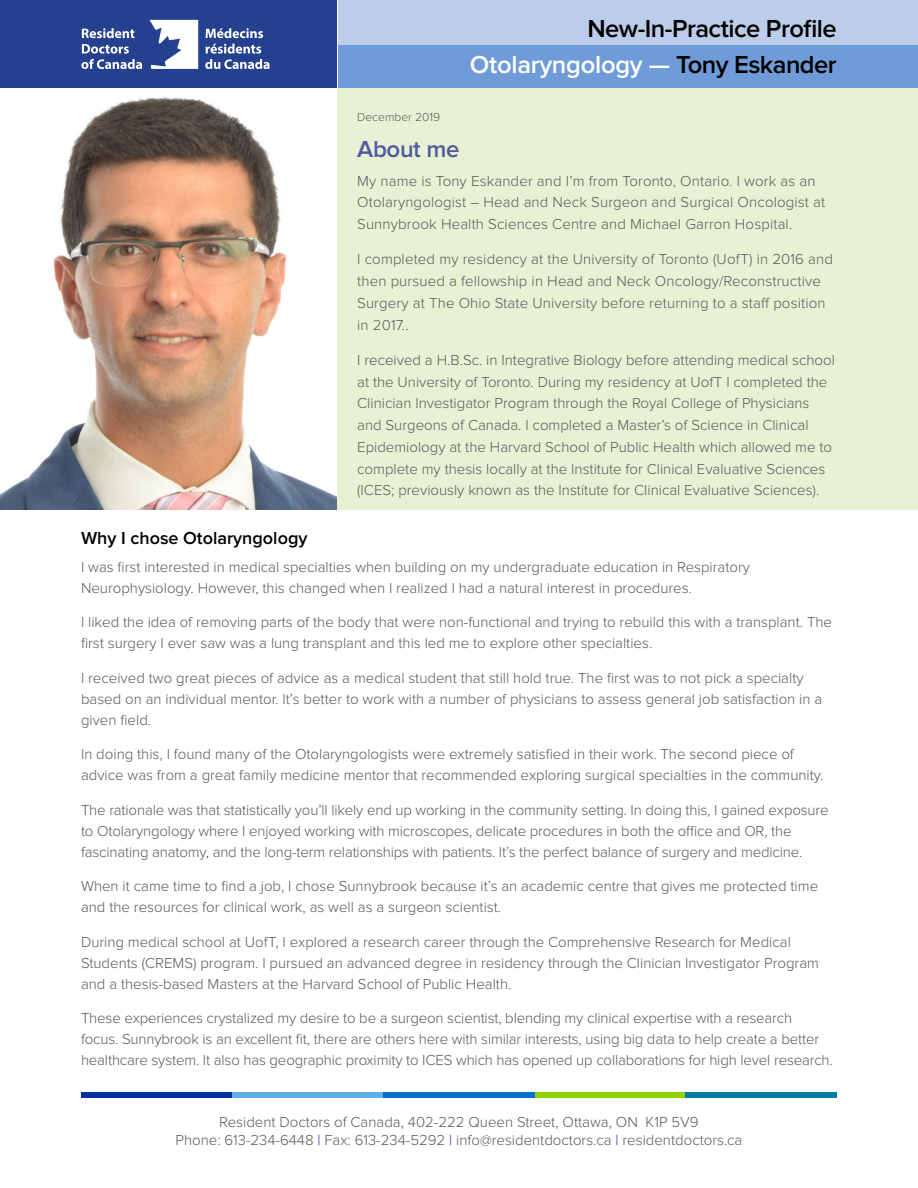
<style>
.page{position:relative;width:918px;height:1188px;background:#fff}
.page>*{position:absolute;margin:0;border:0;box-sizing:border-box;transform-origin:0 0}
.t1{font:600 25.5px/36px "Proxima Nova";letter-spacing:-.02em;color:#000;text-align:right}
.t2{font:600 24px "Proxima Nova";letter-spacing:-.015em;color:#4f5b9e}
.t3{font:600 18px "Proxima Nova";color:#000}
.t4{font:300 15px/21px "Proxima Nova";color:#58595b}
.t5{font:300 12px "Proxima Nova";color:#58595b}
.s1{color:#fff}
.s2{color:#0033a1}
</style>
<div class="page">
<div style="left:338px;top:0;width:580px;height:46px;background:#bccdea"></div>
<div style="left:338px;top:46px;width:580px;height:45px;background:#6f9cd9"></div>
<div style="left:81px;top:1092px;width:151px;height:5px;background:#0033a1"></div>
<div style="left:232px;top:1092px;width:152px;height:5px;background:#61b1e8"></div>
<div style="left:384px;top:1092px;width:151px;height:5px;background:#0070ce"></div>
<div style="left:535px;top:1092px;width:152px;height:5px;background:#91d400"></div>
<div style="left:686px;top:1092px;width:151px;height:5px;background:#007da5"></div>
<div style="left:0;top:0;width:337px;height:91px;background:#25408f"></div>
<svg style="left:81px;top:28px;width:54px;height:10px"></svg>
<svg style="left:81px;top:44px;width:61px;height:25px"></svg>
<svg style="left:205px;top:28px;width:58px;height:10px"></svg>
<svg style="left:205px;top:44px;width:65px;height:25px"></svg>
<svg style="left:149px;top:20px;width:49px;height:49px"></svg>
<div style="left:0;top:88px;width:918px;height:422px;background:#e8f1d4"></div>
<img style="left:0;top:88px;width:337px;height:422px">
<h1 class="t1" style="left:470px;top:12px;width:368px">New-In-Practice Profile<br><span class="s1">Otolaryngology —</span> Tony Eskander</h1>
<p class="t5" style="left:357px;top:110px;width:84px">December 2019</p>
<h2 class="t2" style="left:357px;top:136px;width:104px">About me</h2>
<p class="t4" style="left:357px;top:170px;width:470px;line-height:21.8px">My name is Tony Eskander and I’m from Toronto, Ontario. I work as an<br>Otolaryngologist – Head and Neck Surgeon and Surgical Oncologist at<br>Sunnybrook Health Sciences Centre and Michael Garron Hospital.</p>
<p class="t4" style="left:357px;top:249px;width:477px;line-height:21.8px">I completed my residency at the University of Toronto (UofT) in 2016 and then pursued a fellowship in Head and Neck Oncology/Reconstructive Surgery at The Ohio State University before returning to a staff position in 2017..</p>
<p class="t4" style="left:357px;top:349px;width:479px;line-height:21.8px">I received a H.B.Sc. in Integrative Biology before attending medical school at the University of Toronto. During my residency at UofT I completed the Clinician Investigator Program through the Royal College of Physicians and Surgeons of Canada. I completed a Master’s of Science in Clinical Epidemiology at the Harvard School of Public Health which allowed me to complete my thesis locally at the Institute for Clinical Evaluative Sciences (ICES; previously known as the Institute for Clinical Evaluative Sciences).</p>
<p class="t3" style="left:81px;top:528px;width:228px">Why I chose Otolaryngology</p>
<p class="t4" style="left:81px;top:557px;width:671px">I was first interested in medical specialties when building on my undergraduate education in Respiratory<br>Neurophysiology. However, this changed when I realized I had a natural interest in procedures.</p>
<p class="t4" style="left:81px;top:612px;width:753px">I liked the idea of removing parts of the body that were non-functional and trying to rebuild this with a transplant. The first surgery I ever saw was a lung transplant and this led me to explore other specialties.</p>
<p class="t4" style="left:81px;top:668px;width:743px">I received two great pieces of advice as a medical student that still hold true. The first was to not pick a specialty based on an individual mentor. It’s better to work with a number of physicians to assess general job satisfaction in a given field.</p>
<p class="t4" style="left:81px;top:744px;width:744px">In doing this, I found many of the Otolaryngologists were extremely satisfied in their work. The second piece of advice was from a great family medicine mentor that recommended exploring surgical specialties in the community.</p>
<p class="t4" style="left:81px;top:800px;width:749px">The rationale was that statistically you’ll likely end up working in the community setting. In doing this, I gained exposure to Otolaryngology where I enjoyed working with microscopes, delicate procedures in both the office and OR, the fascinating anatomy, and the long-term relationships with patients. It’s the perfect balance of surgery and medicine.</p>
<p class="t4" style="left:81px;top:876px;width:739px">When it came time to find a job, I chose Sunnybrook because it’s an academic centre that gives me protected time and the resources for clinical work, as well as a surgeon scientist.</p>
<p class="t4" style="left:81px;top:932px;width:740px">During medical school at UofT, I explored a research career through the Comprehensive Research for Medical<br>Students (CREMS) program. I pursued an advanced degree in residency through the Clinician Investigator Program and a thesis-based Masters at the Harvard School of Public Health.</p>
<p class="t4" style="left:81px;top:1008px;width:753px">These experiences crystalized my desire to be a surgeon scientist, blending my clinical expertise with a research focus. Sunnybrook is an excellent fit, there are others here with similar interests, using big data to help create a better healthcare system. It also has geographic proximity to ICES which has opened up collaborations for high level research.</p>
<p class="t4" style="left:176px;top:1113px;width:568px;line-height:18px;text-align:center">Resident Doctors of Canada, 402-222 Queen Street, Ottawa, ON K1P 5V9<br>Phone: 613-234-6448 <span class="s2">|</span> Fax: 613-234-5292 <span class="s2">|</span> info@residentdoctors.ca <span class="s2">|</span> residentdoctors.ca</p>
</div>
